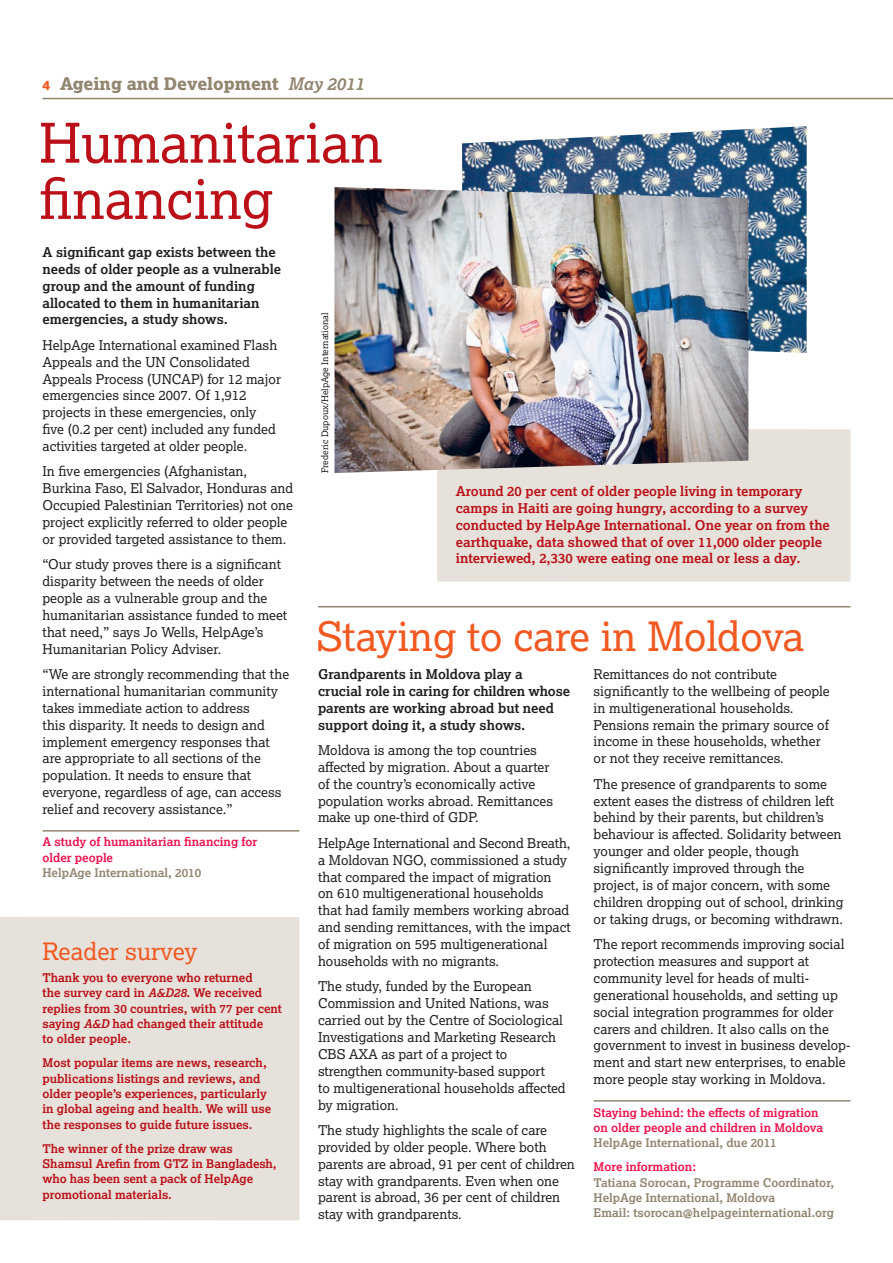
<style>
.page{position:relative;width:893px;height:1263px;background:#fff}
.page>*{position:absolute;margin:0;border:0;box-sizing:border-box;transform-origin:0 0}
.t1{font:54.75px/56.2px "Lexia";color:#bb1018}
.t2{font:40.5px "Lexia";color:#f15921}
.t3{font:24px "Lexia";color:#f15921}
.t4{font:17.25px "Lexia X Bold";color:#938671}
.t5{font:13.5px/16.8px "Lexia";color:#231f20}
.t6{font:700 13.5px/16.8px "Lexia";color:#231f20}
.t7{font:700 13.5px/16.8px "Lexia";color:#bb1018}
.t8{font:700 12px/15.3px "Lexia";color:#bb1018}
.t9{font:700 12px/15.3px "Lexia";color:#938671}
.t10{font:700 12px/15.3px "Lexia";color:#ed1450}
.t11{font:9px "Lexia";color:#231f20}
.s1{font-size:13.5px;color:#f15921}
.s2{font-family:"Lexia";font-weight:700;font-style:italic}
.s3{font-style:italic}
</style>
<div class="page">
<hr style="left:43px;top:98px;width:850px;height:1px;background:#938671">
<img style="left:462px;top:126px;width:345px;height:227px">
<div style="left:437px;top:429px;width:413px;height:153px;background:#e6e2db"></div>
<img style="left:334px;top:187px;width:414px;height:286px">
<hr style="left:43px;top:830px;width:256px;height:1px;background:#938671">
<hr style="left:594px;top:1100px;width:256px;height:1px;background:#938671">
<hr style="left:318px;top:606px;width:532px;height:1px;background:#938671">
<div style="left:0;top:917px;width:299px;height:303px;background:#e6e2db"></div>
<p class="t4" style="left:43px;top:72px;width:323px"><span class="s1">4</span> Ageing and Development <span class="s2">May 2011</span></p>
<h1 class="t1" style="left:39px;top:113px;width:345px">Humanitarian financing</h1>
<p class="t6" style="left:43px;top:243px;width:240px">A significant gap exists between the needs of older people as a vulnerable group and the amount of funding allocated to them in humanitarian emergencies, a study shows.</p>
<p class="t5" style="left:43px;top:336px;width:240px">HelpAge International examined Flash Appeals and the UN Consolidated Appeals Process (UNCAP) for 12 major emergencies since 2007. Of 1,912 projects in these emergencies, only five (0.2 per cent) included any funded activities targeted at older people.</p>
<p class="t5" style="left:43px;top:463px;width:252px">In five emergencies (Afghanistan, Burkina Faso, El Salvador, Honduras and Occupied Palestinian Territories) not one project explicitly referred to older people or provided targeted assistance to them.</p>
<p class="t5" style="left:43px;top:556px;width:246px">“Our study proves there is a significant disparity between the needs of older people as a vulnerable group and the humanitarian assistance funded to meet that need,” says Jo Wells, HelpAge’s Humanitarian Policy Adviser.</p>
<p class="t5" style="left:43px;top:665px;width:248px">“We are strongly recommending that the international humanitarian community takes immediate action to address<br>this disparity. It needs to design and implement emergency responses that are appropriate to all sections of the population. It needs to ensure that everyone, regardless of age, can access relief and recovery assistance.”</p>
<p class="t10" style="left:43px;top:834px;width:216px">A study of humanitarian financing for older people</p>
<p class="t9" style="left:43px;top:865px;width:160px">HelpAge International, 2010</p>
<p class="t11" style="left:319px;top:473px;width:162px;rotate:-90deg">Frederic Dupoux/HelpAge International</p>
<p class="t7" style="left:456px;top:482px;width:376px">Around 20 per cent of older people living in temporary camps in Haiti are going hungry, according to a survey conducted by HelpAge International. One year on from the earthquake, data showed that of over 11,000 older people interviewed, 2,330 were eating one meal or less a day.</p>
<h2 class="t2" style="left:316px;top:611px;width:489px">Staying to care in Moldova</h2>
<p class="t6" style="left:318px;top:665px;width:253px">Grandparents in Moldova play a crucial role in caring for children whose parents are working abroad but need support doing it, a study shows.</p>
<p class="t5" style="left:318px;top:741px;width:236px">Moldova is among the top countries affected by migration. About a quarter of the country’s economically active population works abroad. Remittances make up one-third of GDP.</p>
<p class="t5" style="left:318px;top:834px;width:254px">HelpAge International and Second Breath, a Moldovan NGO, commissioned a study that compared the impact of migration<br>on 610 multigenerational households that had family members working abroad and sending remittances, with the impact of migration on 595 multigenerational households with no migrants.</p>
<p class="t5" style="left:318px;top:978px;width:249px">The study, funded by the European Commission and United Nations, was carried out by the Centre of Sociological Investigations and Marketing Research CBS AXA as part of a project to strengthen community-based support<br>to multigenerational households affected by migration.</p>
<p class="t5" style="left:318px;top:1121px;width:258px">The study highlights the scale of care provided by older people. Where both parents are abroad, 91 per cent of children stay with grandparents. Even when one parent is abroad, 36 per cent of children stay with grandparents.</p>
<p class="t5" style="left:594px;top:665px;width:238px">Remittances do not contribute significantly to the wellbeing of people in multigenerational households.<br>Pensions remain the primary source of income in these households, whether or not they receive remittances.</p>
<p class="t5" style="left:594px;top:775px;width:251px">The presence of grandparents to some extent eases the distress of children left behind by their parents, but children’s behaviour is affected. Solidarity between younger and older people, though significantly improved through the project, is of major concern, with some children dropping out of school, drinking or taking drugs, or becoming withdrawn.</p>
<p class="t5" style="left:594px;top:935px;width:258px">The report recommends improving social protection measures and support at community level for heads of multi&shy;generational households, and setting up social integration programmes for older carers and children. It also calls on the government to invest in business develop&shy;ment and start new enterprises, to enable more people stay working in Moldova.</p>
<p class="t10" style="left:594px;top:1104px;width:231px">Staying behind: the effects of migration on older people and children in Moldova</p>
<p class="t9" style="left:594px;top:1135px;width:185px">HelpAge International, due 2011</p>
<p class="t10" style="left:594px;top:1159px;width:104px">More information:</p>
<p class="t9" style="left:594px;top:1174px;width:242px">Tatiana Sorocan, Programme Coordinator,<br>HelpAge International, Moldova<br>Email: tsorocan@helpageinternational.org</p>
<h3 class="t3" style="left:43px;top:936px;width:156px">Reader survey</h3>
<p class="t8" style="left:43px;top:969px;width:241px">Thank you to everyone who returned<br>the survey card in <span class="s3">A&amp;D28</span>. We received replies from 30 countries, with 77 per cent saying <span class="s3">A&amp;D</span> had changed their attitude<br>to older people.</p>
<p class="t8" style="left:43px;top:1055px;width:230px">Most popular items are news, research, publications listings and reviews, and older people’s experiences, particularly in global ageing and health. We will use the responses to guide future issues.</p>
<p class="t8" style="left:43px;top:1140px;width:236px">The winner of the prize draw was<br>Shamsul Arefin from GTZ in Bangladesh, who has been sent a pack of HelpAge promotional materials.</p>
</div>
